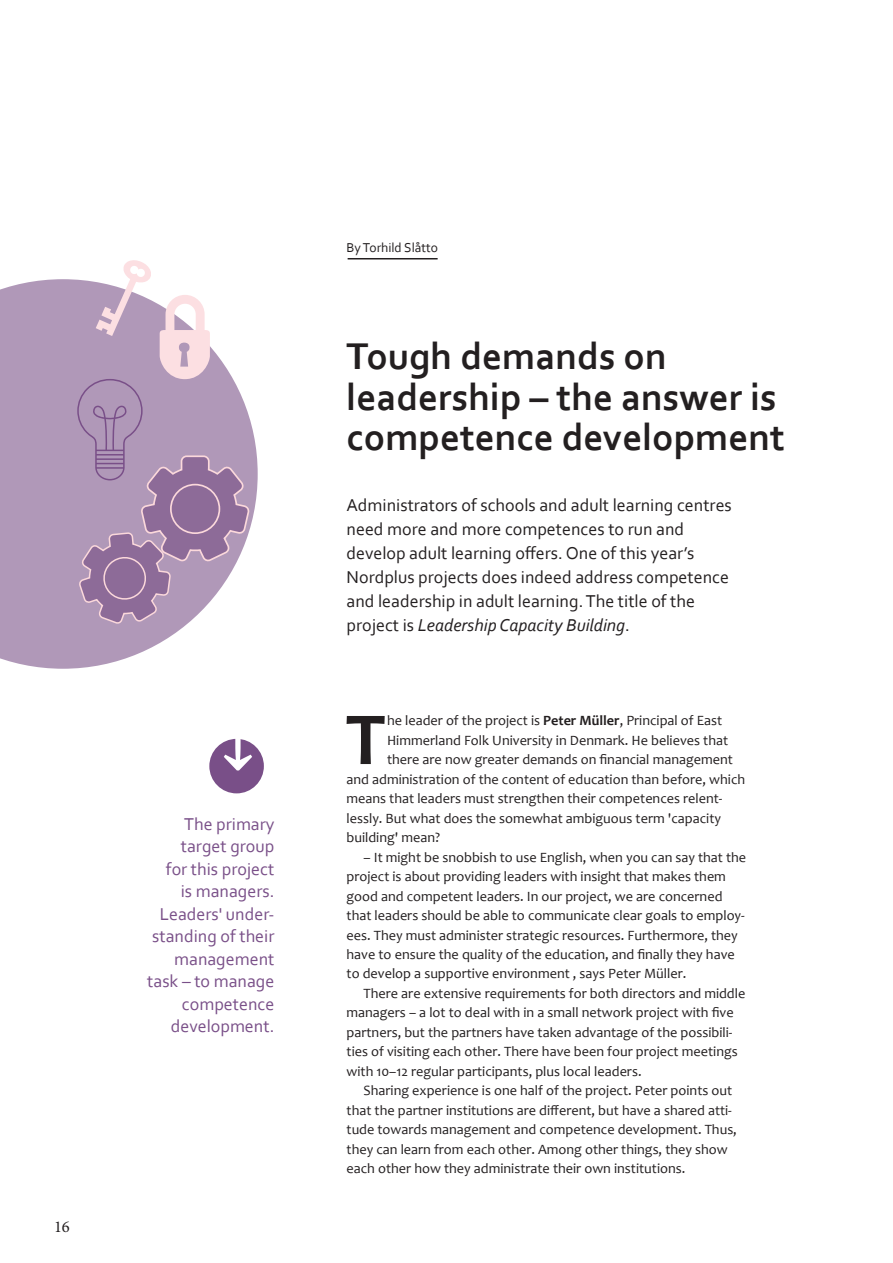
<style>
.page{position:relative;width:893px;height:1263px;background:#fff}
.page>*{position:absolute;margin:0;border:0;box-sizing:border-box;transform-origin:0 0}
.t1{font:700 75.6px "Candara";color:#231f20}
.t2{font:800 52.5px "Sagona";color:#fff}
.t3{font:700 39px/40.5px "Corbel";color:#231f20}
.t4{font:18px/24px "Corbel";color:#231f20}
.t5{font:18px/22.5px "Corbel";color:#794f88;text-align:right}
.t6{font:16.5px "Minion Pro";color:#231f20}
.t7{font:14.25px/19.5px "Candara";color:#231f20}
.t8{font:13.5px "Corbel";color:#231f20}
.s1{font-style:italic}
.s2{font-weight:700}
</style>
<div class="page">
<svg style="left:0;top:279px;width:258px;height:390px;fill:#b098b8"></svg>
<hr style="left:348px;top:258px;width:90px;height:1px;background:#231f20">
<div style="left:209px;top:739px;width:55px;height:54px;background:#794f88;border-radius:50%"></div>
<svg style="left:77px;top:260px;width:174px;height:365px"></svg>
<p class="t6" style="left:54px;top:1216px;width:17px">16</p>
<h2 class="t2" style="left:255px;top:786px;width:36px;rotate:-180deg">↑</h2>
<p class="t5" style="left:147px;top:812px;width:129px">The primary target group<br>for this project<br>is managers.<br>Leaders' under&shy;standing of their management task – to manage competence development.</p>
<p class="t8" style="left:347px;top:240px;width:93px">By Torhild Slåtto</p>
<h3 class="t3" style="left:347px;top:335px;width:440px">Tough demands on leadership – the answer is competence development</h3>
<p class="t4" style="left:347px;top:493px;width:387px">Administrators of schools and adult learning centres need more and more competences to run and develop adult learning offers. One of this year’s Nordplus projects does indeed address competence and leadership in adult learning. The title of the project is <span class="s1">Leadership Capacity Building</span>.</p>
<h1 class="t1" style="left:346px;top:692px;width:41px">T</h1>
<p class="t7" style="left:387px;top:710px;width:337px">he leader of the project is <span class="s2">Peter Müller</span>, Principal of East</p>
<p class="t7" style="left:387px;top:730px;width:343px">Himmerland Folk University in Denmark. He believes that</p>
<p class="t7" style="left:387px;top:749px;width:347px">there are now greater demands on financial management</p>
<p class="t7" style="left:347px;top:769px;width:400px">and administration of the content of education than before, which</p>
<p class="t7" style="left:347px;top:788px;width:377px">means that leaders must strengthen their competences relent-</p>
<p class="t7" style="left:347px;top:808px;width:376px">lessly. But what does the somewhat ambiguous term 'capacity</p>
<p class="t7" style="left:347px;top:827px;width:95px">building' mean?</p>
<p class="t7" style="left:347px;top:847px;width:401px;text-indent:17px">– It might be snobbish to use English, when you can say that the project is about providing leaders with insight that makes them good and competent leaders. In our project, we are concerned that leaders should be able to communicate clear goals to employ&shy;ees. They must administer strategic resources. Furthermore, they have to ensure the quality of the education, and finally they have to develop a supportive environment , says Peter Müller.</p>
<p class="t7" style="left:347px;top:983px;width:400px;text-indent:17px">There are extensive requirements for both directors and middle managers – a lot to deal with in a small network project with five partners, but the partners have taken advantage of the possibili&shy;ties of visiting each other. There have been four project meetings with 10–12 regular participants, plus local leaders.</p>
<p class="t7" style="left:347px;top:1081px;width:392px;text-indent:17px">Sharing experience is one half of the project. Peter points out that the partner institutions are different, but have a shared atti&shy;tude towards management and competence development. Thus, they can learn from each other. Among other things, they show each other how they administrate their own institutions.</p>
</div>
